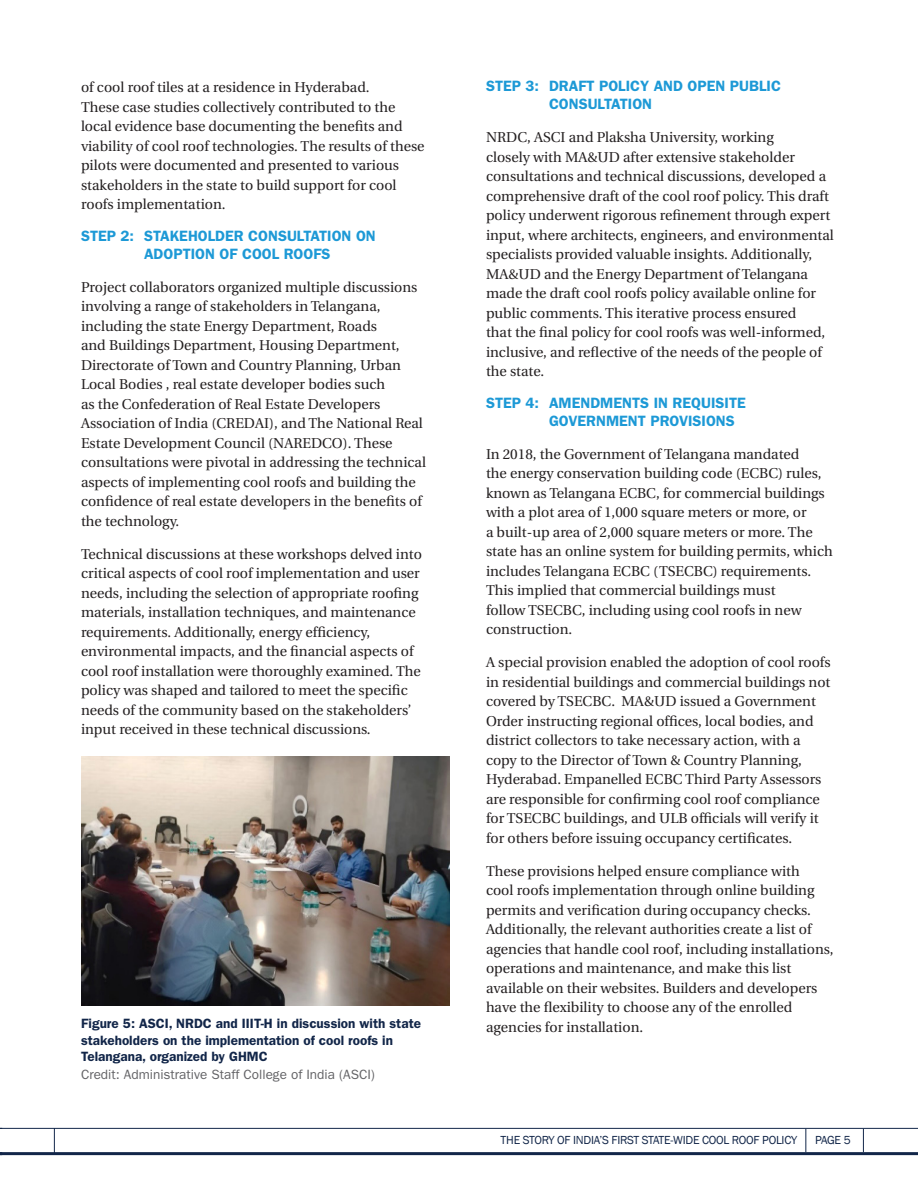
<style>
.page{position:relative;width:918px;height:1188px;background:#fff}
.page>*{position:absolute;margin:0;border:0;box-sizing:border-box;transform-origin:0 0}
.body{font:600 15px/18px "ITC Franklin Gothic Std";color:#1d99d6}
.body-2{font:14.25px/19.5px "Utopia";color:#231f20}
.Fig{font:600 13.5px/16.2px "ITC Franklin Gothic Std";color:#122649}
.Fig-2{font:13.5px "ITC Franklin Gothic Std";color:#636366}
.t1{font:12px "Franklin Gothic";letter-spacing:-.02em;color:#122649}
</style>
<div class="page">
<svg style="left:863px;top:1129px;width:1px;height:23px"></svg>
<svg style="left:805px;top:1129px;width:1px;height:23px"></svg>
<hr style="left:0;top:1152px;width:918px;height:3px;background:#122649">
<hr style="left:0;top:1128px;width:918px;height:1px;background:#122649">
<svg style="left:54px;top:1129px;width:1px;height:23px"></svg>
<img style="left:81px;top:756px;width:369px;height:249px">
<p class="body-2" style="left:81px;top:78px;width:345px">of cool roof tiles at a residence in Hyderabad.<br>These case studies collectively contributed to the local evidence base documenting the benefits and viability of cool roof technologies. The results of these pilots were documented and presented to various stakeholders in the state to build support for cool roofs implementation.</p>
<p class="body" style="left:144px;top:227px;width:233px;text-indent:-63px">STEP 2: STAKEHOLDER CONSULTATION ON<br>ADOPTION OF COOL ROOFS</p>
<p class="body-2" style="left:81px;top:278px;width:347px">Project collaborators organized multiple discussions involving a range of stakeholders in Telangana, including the state Energy Department, Roads<br>and Buildings Department, Housing Department, Directorate of Town and Country Planning, Urban Local Bodies , real estate developer bodies such<br>as the Confederation of Real Estate Developers Association of India (CREDAI), and The National Real Estate Development Council (NAREDCO). These consultations were pivotal in addressing the technical aspects of implementing cool roofs and building the confidence of real estate developers in the benefits of the technology.</p>
<p class="body-2" style="left:81px;top:545px;width:343px">Technical discussions at these workshops delved into critical aspects of cool roof implementation and user needs, including the selection of appropriate roofing materials, installation techniques, and maintenance requirements. Additionally, energy efficiency, environmental impacts, and the financial aspects of cool roof installation were thoroughly examined. The policy was shaped and tailored to meet the specific needs of the community based on the stakeholders’ input received in these technical discussions.</p>
<p class="body" style="left:549px;top:77px;width:233px;text-indent:-63px">STEP 3: DRAFT POLICY AND OPEN PUBLIC<br>CONSULTATION</p>
<p class="body-2" style="left:486px;top:128px;width:349px">NRDC, ASCI and Plaksha University, working<br>closely with MA&amp;UD after extensive stakeholder consultations and technical discussions, developed a comprehensive draft of the cool roof policy. This draft policy underwent rigorous refinement through expert input, where architects, engineers, and environmental specialists provided valuable insights. Additionally, MA&amp;UD and the Energy Department of Telangana made the draft cool roofs policy available online for public comments. This iterative process ensured<br>that the final policy for cool roofs was well-informed, inclusive, and reflective of the needs of the people of the state.</p>
<p class="body" style="left:549px;top:394px;width:198px;text-indent:-63px">STEP 4: AMENDMENTS IN REQUISITE<br>GOVERNMENT PROVISIONS</p>
<p class="body-2" style="left:486px;top:444px;width:348px">In 2018, the Government of Telangana mandated<br>the energy conservation building code (ECBC) rules, known as Telangana ECBC, for commercial buildings with a plot area of 1,000 square meters or more, or<br>a built-up area of 2,000 square meters or more. The state has an online system for building permits, which includes Telangana ECBC (TSECBC) requirements.<br>This implied that commercial buildings must<br>follow TSECBC, including using cool roofs in new construction.</p>
<p class="body-2" style="left:486px;top:653px;width:346px">A special provision enabled the adoption of cool roofs in residential buildings and commercial buildings not covered by TSECBC. MA&amp;UD issued a Government Order instructing regional offices, local bodies, and district collectors to take necessary action, with a copy to the Director of Town &amp; Country Planning, Hyderabad. Empanelled ECBC Third Party Assessors are responsible for confirming cool roof compliance for TSECBC buildings, and ULB officials will verify it for others before issuing occupancy certificates.</p>
<p class="body-2" style="left:486px;top:861px;width:349px">These provisions helped ensure compliance with<br>cool roofs implementation through online building permits and verification during occupancy checks.<br>Additionally, the relevant authorities create a list of agencies that handle cool roof, including installations, operations and maintenance, and make this list available on their websites. Builders and developers have the flexibility to choose any of the enrolled</p>
<p class="Fig" style="left:81px;top:1016px;width:342px">Figure 5: ASCI, NRDC and IIIT-H in discussion with state</p>
<p class="body-2" style="left:486px;top:1017px;width:159px">agencies for installation.</p>
<p class="Fig" style="left:81px;top:1032px;width:314px">stakeholders on the implementation of cool roofs in<br>Telangana, organized by GHMC</p>
<p class="Fig-2" style="left:81px;top:1066px;width:296px">Credit: Administrative Staff College of India (ASCI)</p>
<p class="t1" style="left:501px;top:1133px;width:298px">THE STORY OF INDIA’S FIRST STATE-WIDE COOL ROOF POLICY</p>
<p class="t1" style="left:815px;top:1133px;width:37px">PAGE 5</p>
</div>
